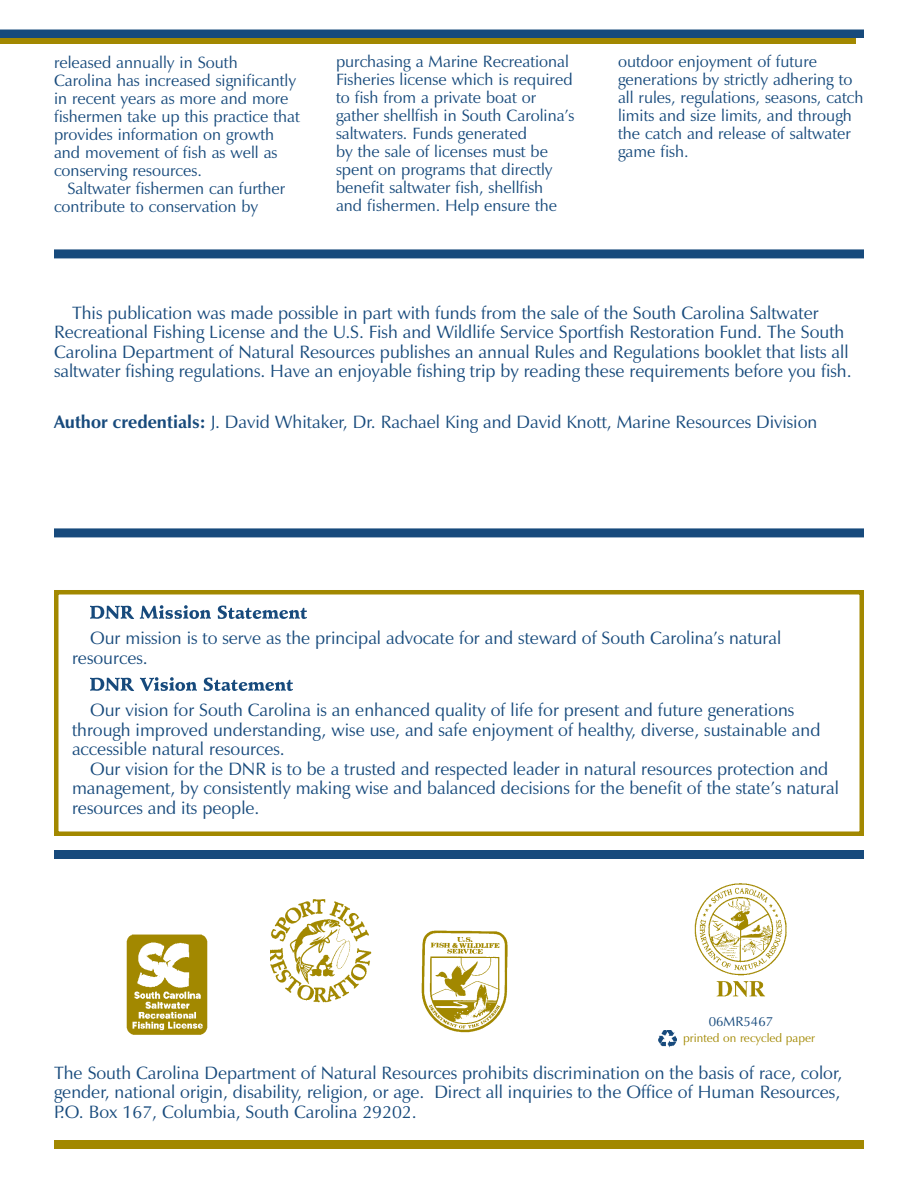
<style>
.page{position:relative;width:918px;height:1188px;background:#fff}
.page>*{position:absolute;margin:0;border:0;box-sizing:border-box;transform-origin:0 0}
.t1{font:18px/19.5px "Zapf Humanist 601 BT";color:#174a7c}
.t2{font:16.5px/18px "Zapf Humanist 601 BT";color:#174a7c}
.t3{font:13.5px "Zapf Humanist 601 BT";color:#174a7c}
.t4{font:12px "Zapf Humanist 601 BT";color:#a28800}
.s1{font-weight:700}
</style>
<div class="page">
<svg style="left:90px;top:605px;width:217px;height:14px"></svg>
<svg style="left:90px;top:677px;width:203px;height:14px"></svg>
<img style="left:694px;top:883px;width:93px;height:114px">
<div style="left:54px;top:1140px;width:810px;height:9px;background:#a28800"></div>
<div style="left:54px;top:850px;width:810px;height:9px;background:#174a7c"></div>
<img style="left:659px;top:1030px;width:17px;height:17px">
<img style="left:126px;top:934px;width:82px;height:101px">
<img style="left:270px;top:899px;width:101px;height:104px">
<img style="left:421px;top:930px;width:87px;height:103px">
<div style="left:54px;top:249px;width:810px;height:9px;background:#174a7c"></div>
<div style="left:54px;top:590px;width:810px;height:246px;border:4px solid #a28800"></div>
<div style="left:54px;top:528px;width:810px;height:9px;background:#174a7c"></div>
<svg style="left:0;top:30px;width:864px;height:14px;background:#526447"></svg>
<p class="t2" style="left:54px;top:54px;width:247px">released annually in South<br>Carolina has increased significantly in recent years as more and more fishermen take up this practice that provides information on growth and movement of fish as well as conserving resources.</p>
<p class="t2" style="left:54px;top:180px;width:233px;text-indent:14px">Saltwater fishermen can further contribute to conservation by</p>
<p class="t2" style="left:336px;top:52px;width:240px">purchasing a Marine Recreational<br>Fisheries license which is required to fish from a private boat or gather shellfish in South Carolina’s saltwaters. Funds generated<br>by the sale of licenses must be spent on programs that directly benefit saltwater fish, shellfish<br>and fishermen. Help ensure the</p>
<p class="t2" style="left:618px;top:52px;width:247px">outdoor enjoyment of future generations by strictly adhering to all rules, regulations, seasons, catch limits and size limits, and through the catch and release of saltwater game fish.</p>
<p class="t1" style="left:54px;top:303px;width:799px;text-indent:18px">This publication was made possible in part with funds from the sale of the South Carolina Saltwater Recreational Fishing License and the U.S. Fish and Wildlife Service Sportfish Restoration Fund. The South Carolina Department of Natural Resources publishes an annual Rules and Regulations booklet that lists all saltwater fishing regulations. Have an enjoyable fishing trip by reading these requirements before you fish.</p>
<p class="t1" style="left:54px;top:412px;width:765px"><span class="s1">Author credentials:</span> J. David Whitaker, Dr. Rachael King and David Knott, Marine Resources Division</p>
<p class="t1" style="left:72px;top:628px;width:711px;text-indent:18px">Our mission is to serve as the principal advocate for and steward of South Carolina’s natural resources.</p>
<p class="t1" style="left:72px;top:700px;width:750px;text-indent:18px">Our vision for South Carolina is an enhanced quality of life for present and future generations through improved understanding, wise use, and safe enjoyment of healthy, diverse, sustainable and accessible natural resources.</p>
<p class="t1" style="left:72px;top:759px;width:768px;text-indent:18px">Our vision for the DNR is to be a trusted and respected leader in natural resources protection and management, by consistently making wise and balanced decisions for the benefit of the state’s natural resources and its people.</p>
<p class="t3" style="left:709px;top:1013px;width:66px">06MR5467</p>
<p class="t4" style="left:683px;top:1030px;width:133px">printed on recycled paper</p>
<p class="t1" style="left:54px;top:1063px;width:790px;text-align:justify">The South Carolina Department of Natural Resources prohibits discrimination on the basis of race, color, gender, national origin, disability, religion, or age. Direct all inquiries to the Office of Human Resources, P.O. Box 167, Columbia, South Carolina 29202.</p>
</div>
